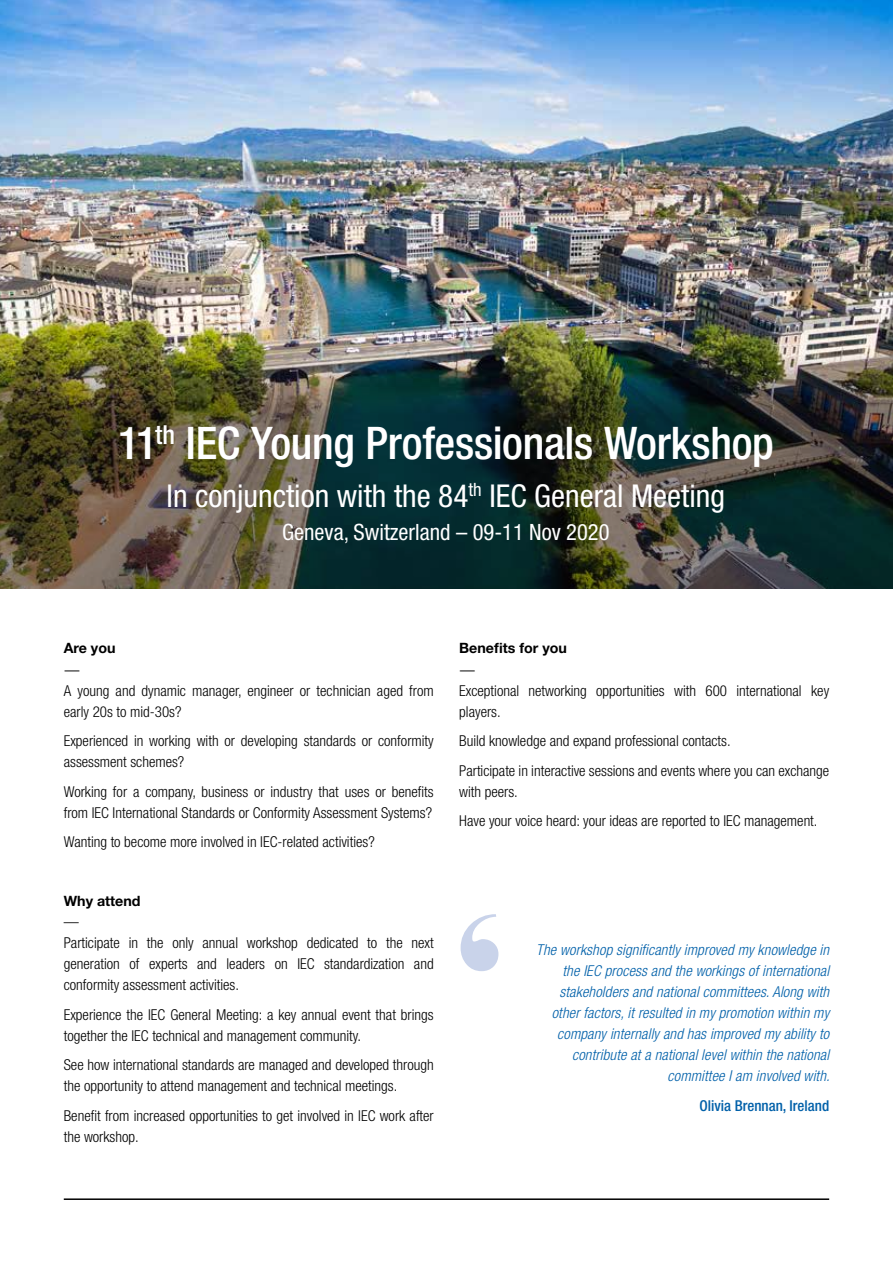
<style>
.page{position:relative;width:893px;height:1263px;background:#fff}
.page>*{position:absolute;margin:0;border:0;box-sizing:border-box;transform-origin:0 0}
.t1{font:187.5px "Elephant";color:#c9d3ea}
.t2{font:500 condensed 45px "Helvetica Neue";letter-spacing:-.01em;color:#fff}
.t3{font:condensed 31.5px "Helvetica Neue";color:#fff}
.t4{font:condensed 22.5px "Helvetica Neue";color:#fff}
.t5{font:18px "Minion Pro";color:#000}
.t6{font:300 condensed 15px/21px "Helvetica Neue";color:#000}
.t7{font:italic 300 condensed 15px/21px "Helvetica Neue LT Std";letter-spacing:.01em;color:#0060a9;text-align:right}
.t8{font:500 condensed 15px "Helvetica Neue LT Std";color:#0060a9}
.t9{font:300 condensed 15px "Helvetica Neue LT Std";color:#000}
.t10{font:700 14.25px "Helvetica Neue";color:#000}
</style>
<div class="page">
<img style="left:0;top:0;width:893px;height:354px">
<img style="left:0;top:354px;width:893px;height:235px">
<hr style="left:64px;top:1198px;width:765px;height:2px;background:#000">
<h2 class="t2" style="left:118px;top:416px;width:657px">11<sup>th</sup> IEC Young Professionals Workshop</h2>
<h3 class="t3" style="left:167px;top:477px;width:560px">In conjunction with the 84<sup>th</sup> IEC General Meeting</h3>
<h3 class="t4" style="left:282px;top:519px;width:329px">Geneva, Switzerland – 09-11 Nov 2020</h3>
<p class="t10" style="left:64px;top:639px;width:53px">Are you</p>
<p class="t5" style="left:64px;top:657px;width:18px">—</p>
<p class="t6" style="left:64px;top:680px;width:371px">A young and dynamic manager, engineer or technician aged from early 20s to mid-30s?</p>
<p class="t6" style="left:64px;top:730px;width:371px">Experienced in working with or developing standards or conformity assessment schemes?</p>
<p class="t6" style="left:64px;top:781px;width:371px">Working for a company, business or industry that uses or benefits from IEC International Standards or Conformity Assessment Systems?</p>
<p class="t6" style="left:64px;top:831px;width:312px">Wanting to become more involved in IEC-related activities?</p>
<p class="t10" style="left:64px;top:892px;width:78px">Why attend</p>
<p class="t9" style="left:64px;top:913px;width:16px">—</p>
<p class="t6" style="left:64px;top:932px;width:371px;text-align:justify">Participate in the only annual workshop dedicated to the next generation of experts and leaders on IEC standardization and conformity assessment activities.</p>
<p class="t6" style="left:64px;top:1004px;width:371px">Experience the IEC General Meeting: a key annual event that brings together the IEC technical and management community.</p>
<p class="t6" style="left:64px;top:1054px;width:371px">See how international standards are managed and developed through the opportunity to attend management and technical meetings.</p>
<p class="t6" style="left:64px;top:1105px;width:371px">Benefit from increased opportunities to get involved in IEC work after the workshop.</p>
<p class="t10" style="left:459px;top:639px;width:109px">Benefits for you</p>
<p class="t5" style="left:459px;top:657px;width:18px">—</p>
<p class="t6" style="left:459px;top:680px;width:371px">Exceptional networking opportunities with 600 international key players.</p>
<p class="t6" style="left:459px;top:726px;width:371px;line-height:29.5px">Build knowledge and expand professional contacts.<br>Participate in interactive sessions and events where you can exchange</p>
<p class="t6" style="left:459px;top:777px;width:360px;line-height:29.5px">with peers.<br>Have your voice heard: your ideas are reported to IEC management.</p>
<h1 class="t1" style="left:459px;top:866px;width:45px">‘</h1>
<p class="t7" style="left:536px;top:940px;width:295px">The workshop significantly improved my knowledge in the IEC process and the workings of international stakeholders and national committees. Along with other factors, it resulted in my promotion within my company internally and has improved my ability to contribute at a national level within the national committee I am involved with.</p>
<p class="t8" style="left:699px;top:1096px;width:131px">Olivia Brennan, Ireland</p>
</div>
